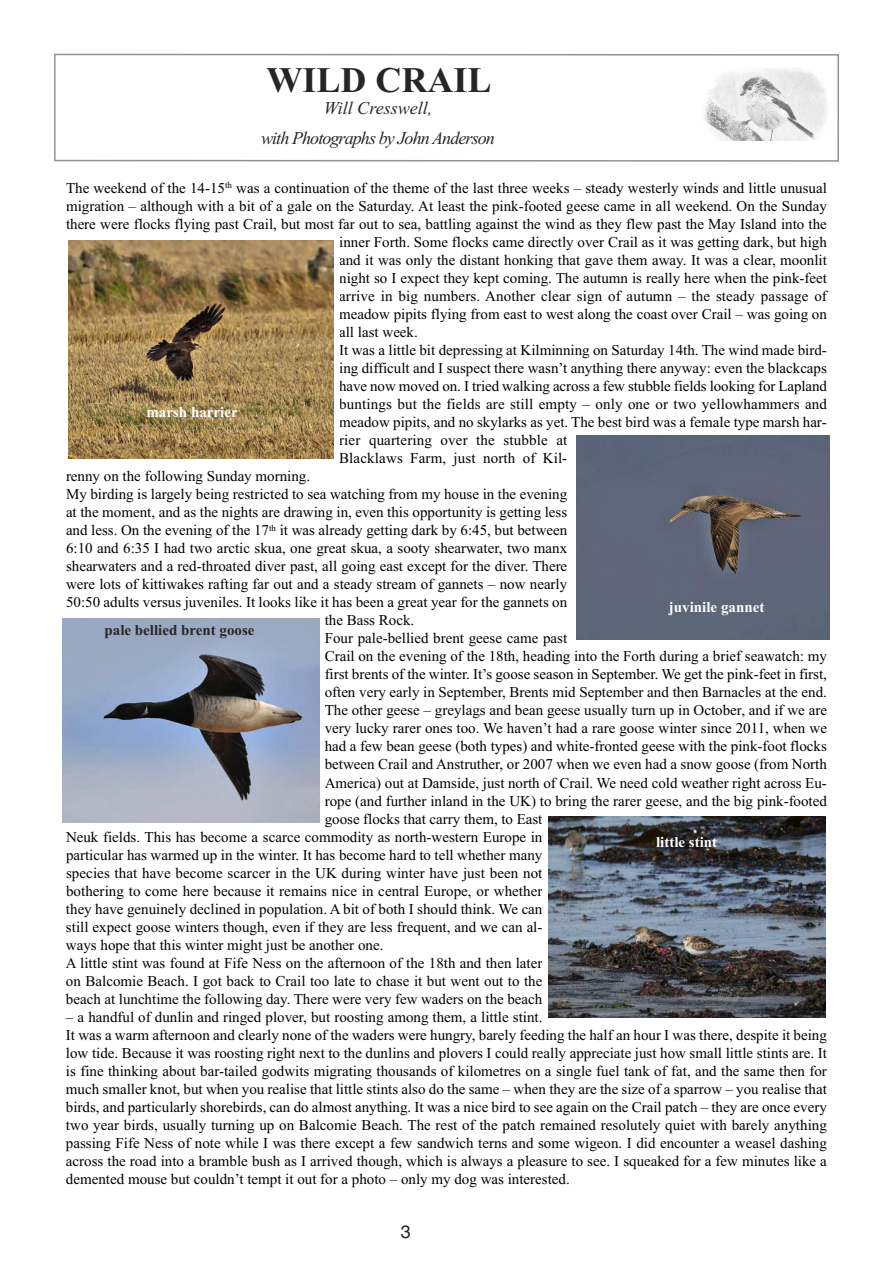
<style>
.page{position:relative;width:893px;height:1263px;background:#fff}
.page>*{position:absolute;margin:0;border:0;box-sizing:border-box;transform-origin:0 0}
.t1{font:700 36px "Times New Roman";color:#272526}
.t2{font:italic 18px/30px "Times New Roman";letter-spacing:-.05em;color:#272526;text-align:center}
.t3{font:18px "Helvetica";color:#272526}
.t4{font:15px/18px "Times New Roman";color:#000}
.t5{font:700 15px "Times New Roman";color:#fff}
.t6{font:700 15px "Times New Roman";color:#272526}
</style>
<div class="page">
<div style="left:54px;top:54px;width:785px;height:108px;border:2px solid #939293"></div>
<img style="left:704px;top:67px;width:123px;height:73px">
<img style="left:69px;top:240px;width:264px;height:219px">
<img style="left:62px;top:618px;width:258px;height:205px">
<img style="left:577px;top:435px;width:253px;height:205px">
<img style="left:549px;top:816px;width:277px;height:201px">
<h1 class="t1" style="left:266px;top:58px;width:227px">WILD CRAIL</h1>
<p class="t2" style="left:261px;top:93px;width:235px">Will Cresswell,<br>with Photographs by John Anderson</p>
<p class="t4" style="left:66px;top:179px;width:762px">The weekend of the 14-15<sup>th</sup> was a continuation of the theme of the last three weeks – steady westerly winds and little unusual</p>
<p class="t4" style="left:66px;top:197px;width:762px">migration – although with a bit of a gale on the Saturday. At least the pink-footed geese came in all weekend. On the Sunday</p>
<p class="t4" style="left:66px;top:215px;width:762px">there were flocks flying past Crail, but most far out to sea, battling against the wind as they flew past the May Island into the</p>
<p class="t4" style="left:339px;top:233px;width:489px">inner Forth. Some flocks came directly over Crail as it was getting dark, but high</p>
<p class="t4" style="left:339px;top:251px;width:489px">and it was only the distant honking that gave them away. It was a clear, moonlit</p>
<p class="t4" style="left:339px;top:269px;width:489px">night so I expect they kept coming. The autumn is really here when the pink-feet</p>
<p class="t4" style="left:339px;top:287px;width:489px">arrive in big numbers. Another clear sign of autumn – the steady passage of</p>
<p class="t4" style="left:339px;top:305px;width:489px">meadow pipits flying from east to west along the coast over Crail – was going on</p>
<p class="t4" style="left:339px;top:323px;width:80px">all last week.</p>
<p class="t4" style="left:339px;top:341px;width:489px">It was a little bit depressing at Kilminning on Saturday 14th. The wind made bird-</p>
<p class="t4" style="left:339px;top:359px;width:489px">ing difficult and I suspect there wasn’t anything there anyway: even the blackcaps</p>
<p class="t4" style="left:339px;top:377px;width:489px">have now moved on. I tried walking across a few stubble fields looking for Lapland</p>
<p class="t4" style="left:339px;top:395px;width:489px">buntings but the fields are still empty – only one or two yellowhammers and</p>
<p class="t4" style="left:339px;top:413px;width:489px">meadow pipits, and no skylarks as yet. The best bird was a female type marsh har-</p>
<p class="t4" style="left:339px;top:431px;width:230px">rier quartering over the stubble at</p>
<p class="t4" style="left:339px;top:449px;width:230px">Blacklaws Farm, just north of Kil-</p>
<p class="t4" style="left:66px;top:467px;width:246px">renny on the following Sunday morning.</p>
<p class="t4" style="left:66px;top:485px;width:503px">My birding is largely being restricted to sea watching from my house in the evening</p>
<p class="t4" style="left:66px;top:503px;width:503px">at the moment, and as the nights are drawing in, even this opportunity is getting less</p>
<p class="t4" style="left:66px;top:521px;width:503px">and less. On the evening of the 17<sup>th</sup> it was already getting dark by 6:45, but between</p>
<p class="t4" style="left:66px;top:539px;width:503px">6:10 and 6:35 I had two arctic skua, one great skua, a sooty shearwater, two manx</p>
<p class="t4" style="left:66px;top:557px;width:503px">shearwaters and a red-throated diver past, all going east except for the diver. There</p>
<p class="t4" style="left:66px;top:575px;width:503px">were lots of kittiwakes rafting far out and a steady stream of gannets – now nearly</p>
<p class="t4" style="left:66px;top:593px;width:503px">50:50 adults versus juveniles. It looks like it has been a great year for the gannets on</p>
<p class="t4" style="left:325px;top:611px;width:91px">the Bass Rock.</p>
<p class="t4" style="left:325px;top:629px;width:244px">Four pale-bellied brent geese came past</p>
<p class="t4" style="left:325px;top:647px;width:504px">Crail on the evening of the 18th, heading into the Forth during a brief seawatch: my</p>
<p class="t4" style="left:325px;top:665px;width:504px">first brents of the winter. It’s goose season in September. We get the pink-feet in first,</p>
<p class="t4" style="left:325px;top:683px;width:504px">often very early in September, Brents mid September and then Barnacles at the end.</p>
<p class="t4" style="left:325px;top:701px;width:504px">The other geese – greylags and bean geese usually turn up in October, and if we are</p>
<p class="t4" style="left:325px;top:719px;width:504px">very lucky rarer ones too. We haven’t had a rare goose winter since 2011, when we</p>
<p class="t4" style="left:325px;top:737px;width:504px">had a few bean geese (both types) and white-fronted geese with the pink-foot flocks</p>
<p class="t4" style="left:325px;top:755px;width:504px">between Crail and Anstruther, or 2007 when we even had a snow goose (from North</p>
<p class="t4" style="left:325px;top:773px;width:504px">America) out at Damside, just north of Crail. We need cold weather right across Eu-</p>
<p class="t4" style="left:325px;top:791px;width:504px">rope (and further inland in the UK) to bring the rarer geese, and the big pink-footed</p>
<p class="t4" style="left:325px;top:809px;width:219px">goose flocks that carry them, to East</p>
<p class="t4" style="left:66px;top:827px;width:478px">Neuk fields. This has become a scarce commodity as north-western Europe in</p>
<p class="t4" style="left:66px;top:845px;width:478px">particular has warmed up in the winter. It has become hard to tell whether many</p>
<p class="t4" style="left:66px;top:863px;width:478px">species that have become scarcer in the UK during winter have just been not</p>
<p class="t4" style="left:66px;top:881px;width:478px">bothering to come here because it remains nice in central Europe, or whether</p>
<p class="t4" style="left:66px;top:899px;width:478px">they have genuinely declined in population. A bit of both I should think. We can</p>
<p class="t4" style="left:66px;top:917px;width:478px">still expect goose winters though, even if they are less frequent, and we can al-</p>
<p class="t4" style="left:66px;top:935px;width:319px">ways hope that this winter might just be another one.</p>
<p class="t4" style="left:66px;top:953px;width:478px">A little stint was found at Fife Ness on the afternoon of the 18th and then later</p>
<p class="t4" style="left:66px;top:971px;width:478px">on Balcomie Beach. I got back to Crail too late to chase it but went out to the</p>
<p class="t4" style="left:66px;top:989px;width:478px">beach at lunchtime the following day. There were very few waders on the beach</p>
<p class="t4" style="left:66px;top:1007px;width:762px">– a handful of dunlin and ringed plover, but roosting among them, a little stint.<br>It was a warm afternoon and clearly none of the waders were hungry, barely feeding the half an hour I was there, despite it being low tide. Because it was roosting right next to the dunlins and plovers I could really appreciate just how small little stints are. It is fine thinking about bar-tailed godwits migrating thousands of kilometres on a single fuel tank of fat, and the same then for much smaller knot, but when you realise that little stints also do the same – when they are the size of a sparrow – you realise that birds, and particularly shorebirds, can do almost anything. It was a nice bird to see again on the Crail patch – they are once every two year birds, usually turning up on Balcomie Beach. The rest of the patch remained resolutely quiet with barely anything passing Fife Ness of note while I was there except a few sandwich terns and some wigeon. I did encounter a weasel dashing across the road into a bramble bush as I arrived though, which is always a pleasure to see. I squeaked for a few minutes like a demented mouse but couldn’t tempt it out for a photo – only my dog was interested.</p>
<p class="t5" style="left:146px;top:403px;width:93px">marsh harrier</p>
<p class="t5" style="left:669px;top:598px;width:97px">juvinile gannet</p>
<p class="t6" style="left:104px;top:621px;width:152px">pale bellied brent goose</p>
<p class="t5" style="left:656px;top:833px;width:63px">little stint</p>
<p class="t3" style="left:401px;top:1221px;width:12px">3</p>
</div>
